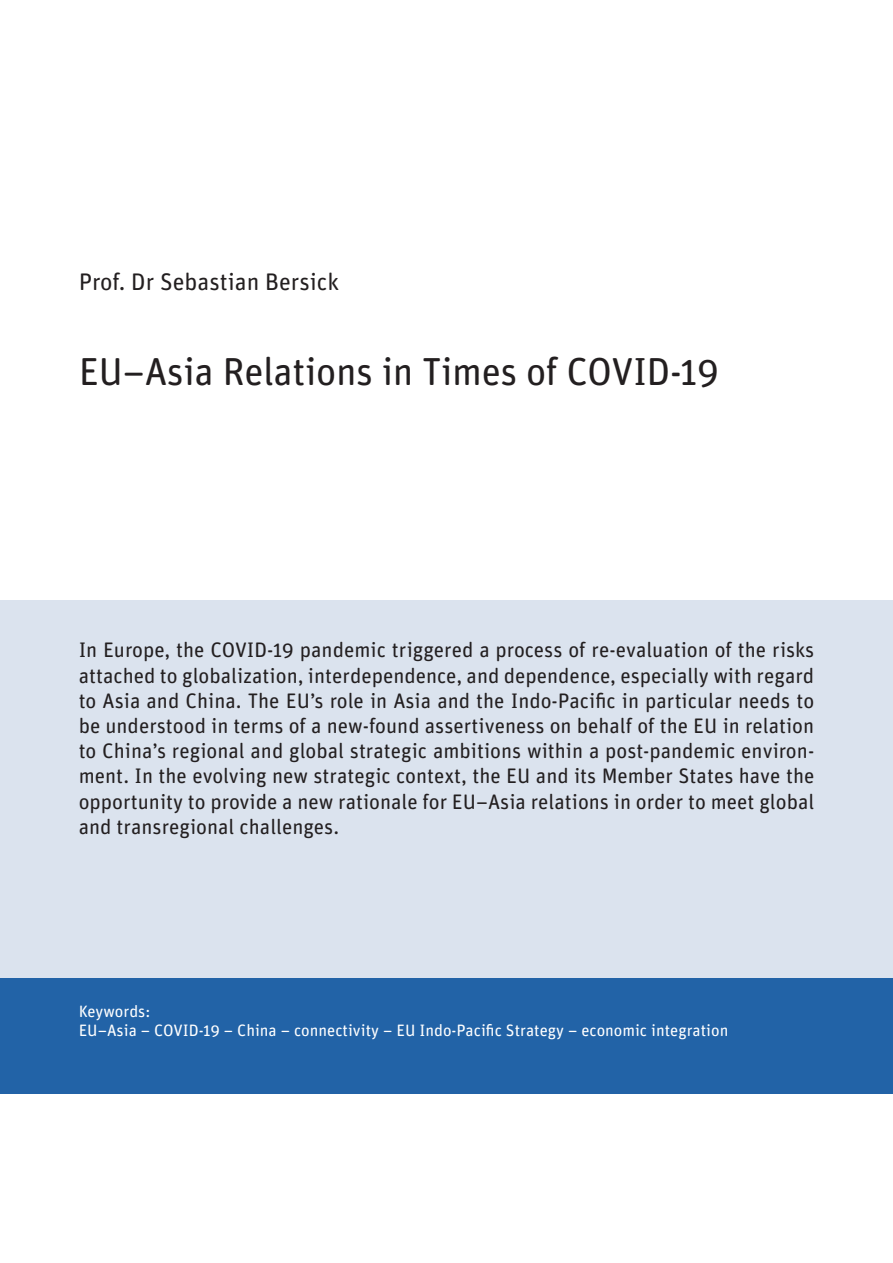
<style>
.page{position:relative;width:893px;height:1263px;background:#fff}
.page>*{position:absolute;margin:0;border:0;box-sizing:border-box;transform-origin:0 0}
.Titel_Kapitelaufmach{font:39px "Unit Rounded Pro";letter-spacing:-.01em;color:#231f20}
.Autor_Kapitelaufmach{font:24px "Unit Rounded Pro";color:#231f20}
.Text_Kapitelaufmache{font:21px/25.2px "Unit Rounded Pro";color:#231f20;text-align:justify}
.Schlagwörter_Kapitel{font:16.5px "Unit Rounded Pro";color:#fff}
</style>
<div class="page">
<div style="left:0;top:976px;width:893px;height:118px;background:#2263a7"></div>
<div style="left:0;top:601px;width:893px;height:377px;background:#dbe3ee"></div>
<p class="Autor_Kapitelaufmach" style="left:79px;top:265px;width:262px">Prof. Dr Sebastian Bersick</p>
<p class="Titel_Kapitelaufmach" style="left:79px;top:345px;width:642px">EU–Asia Relations in Times of COVID-19</p>
<p class="Text_Kapitelaufmache" style="left:79px;top:636px;width:737px">In Europe, the COVID-19 pandemic triggered a process of re-evaluation of the risks attached to globalization, interdependence, and dependence, especially with regard to Asia and China. The EU’s role in Asia and the Indo-Pacific in particular needs to be understood in terms of a new-found assertiveness on behalf of the EU in relation to China’s regional and global strategic ambitions within a post-pandemic environ&shy;ment. In the evolving new strategic context, the EU and its Member States have the opportunity to provide a new rationale for EU–Asia relations in order to meet global and transregional challenges.</p>
<p class="Schlagwörter_Kapitel" style="left:79px;top:1000px;width:73px">Keywords:</p>
<p class="Schlagwörter_Kapitel" style="left:79px;top:1019px;width:651px">EU–Asia – COVID-19 – China – connectivity – EU Indo-Pacific Strategy – economic integration</p>
</div>
